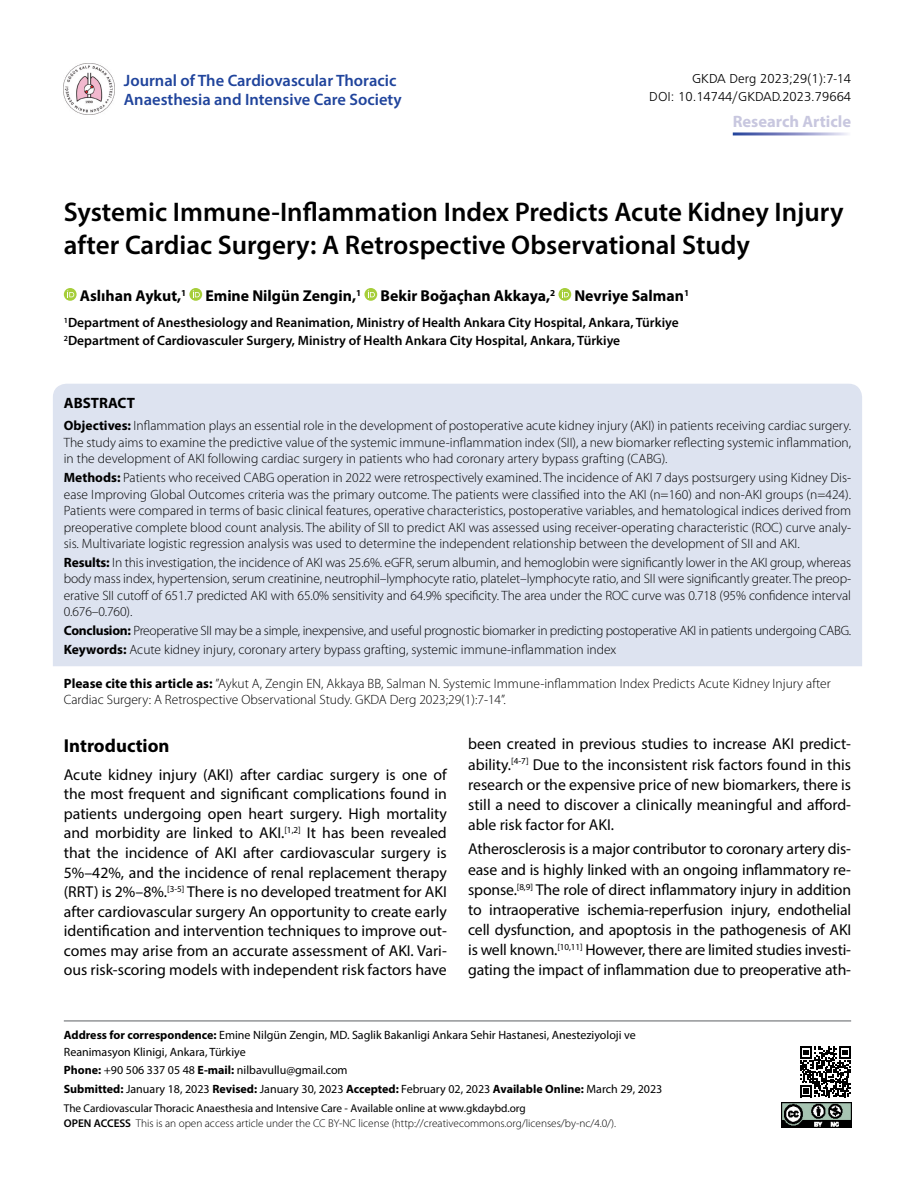
<style>
.page{position:relative;width:915px;height:1191px;background:#fff}
.page>*{position:absolute;margin:0;border:0;box-sizing:border-box;transform-origin:0 0}
.t1{font:600 27px/32.4px "Myriad Pro";color:#000}
.t2{font:700 18.75px "Myriad Pro";color:#000}
.t3{font:600 16.5px/19.5px "Myriad Pro";color:#20449c}
.t4{font:700 16.5px "Myriad Pro";color:#c8c7df}
.t5{font:15.75px/19.5px "Myriad Pro";color:#000;text-align:justify}
.t6{font:700 15.75px "Myriad Pro";color:#000}
.t7{font:700 15px "Myriad Pro";color:#000}
.t8{font:300 13.5px/16.5px "Myriad Pro";color:#000;text-align:justify}
.t9{font:300 13.5px/18.6px "Myriad Pro";letter-spacing:-.02em;color:#000}
.t10{font:600 13.5px/18px "Myriad Pro";color:#000}
.t11{font:13.5px/18px "Frugal Normal Tr";color:#000;text-align:right}
.t12{font:12px/16.5px "Myriad Pro";color:#000}
.t13{font:300 11.25px/15.6px "Myriad Pro";color:#000}
.s1{font-weight:700}
.s2{font-weight:400}
.s3{font-weight:600}
</style>
<div class="page">
<div style="left:53px;top:383px;width:809px;height:283px;background:#dde3f0"></div>
<svg style="left:64px;top:288px;width:13px;height:13px"></svg>
<svg style="left:67px;top:290px;width:7px;height:7px"></svg>
<svg style="left:189px;top:288px;width:13px;height:13px"></svg>
<svg style="left:193px;top:290px;width:7px;height:7px"></svg>
<svg style="left:364px;top:288px;width:13px;height:13px"></svg>
<svg style="left:368px;top:290px;width:7px;height:7px"></svg>
<svg style="left:558px;top:288px;width:13px;height:13px"></svg>
<svg style="left:561px;top:290px;width:7px;height:7px"></svg>
<hr style="left:64px;top:1020px;width:786px;height:1px;background:#939598">
<img style="left:781px;top:1102px;width:69px;height:25px">
<img style="left:64px;top:64px;width:51px;height:51px">
<svg style="left:800px;top:1046px;width:50px;height:51px"></svg>
<p class="t3" style="left:124px;top:70px;width:279px">Journal of The Cardiovascular Thoracic<br>Anaesthesia and Intensive Care Society</p>
<p class="t11" style="left:649px;top:69px;width:203px">GKDA Derg 2023;29(1):7-14<br>DOI: 10.14744/GKDAD.2023.79664</p>
<p class="t4" style="left:732px;top:111px;width:120px">Research Article</p>
<h1 class="t1" style="left:64px;top:195px;width:781px">Systemic Immune-Inflammation Index Predicts Acute Kidney Injury after Cardiac Surgery: A Retrospective Observational Study</h1>
<p class="t6" style="left:80px;top:285px;width:610px">Aslıhan Aykut,<sup>1</sup> Emine Nilgün Zengin,<sup>1</sup> Bekir Boğaçhan Akkaya,<sup>2</sup> Nevriye Salman<sup>1</sup></p>
<p class="t10" style="left:64px;top:313px;width:616px"><sup>1</sup>Department of Anesthesiology and Reanimation, Ministry of Health Ankara City Hospital, Ankara, Türkiye<br><sup>2</sup>Department of Cardiovasculer Surgery, Ministry of Health Ankara City Hospital, Ankara, Türkiye</p>
<p class="t7" style="left:64px;top:393px;width:73px">ABSTRACT</p>
<p class="t8" style="left:64px;top:418px;width:788px"><span class="s1">Objectives:</span> Inflammation plays an essential role in the development of postoperative acute kidney injury (AKI) in patients receiving cardiac surgery.<br>The study aims to examine the predictive value of the systemic immune-inflammation index (SII), a new biomarker reflecting systemic inflammation, in the development of AKI following cardiac surgery in patients who had coronary artery bypass grafting (CABG).</p>
<p class="t8" style="left:64px;top:469px;width:788px"><span class="s1">Methods:</span> Patients who received CABG operation in 2022 were retrospectively examined. The incidence of AKI 7 days postsurgery using Kidney Dis&shy;ease Improving Global Outcomes criteria was the primary outcome. The patients were classified into the AKI (n=160) and non-AKI groups (n=424).<br>Patients were compared in terms of basic clinical features, operative characteristics, postoperative variables, and hematological indices derived from preoperative complete blood count analysis. The ability of SII to predict AKI was assessed using receiver-operating characteristic (ROC) curve analy&shy;sis. Multivariate logistic regression analysis was used to determine the independent relationship between the development of SII and AKI.</p>
<p class="t8" style="left:64px;top:554px;width:788px"><span class="s1">Results:</span> In this investigation, the incidence of AKI was 25.6%. eGFR, serum albumin, and hemoglobin were significantly lower in the AKI group, whereas body mass index, hypertension, serum creatinine, neutrophil–lymphocyte ratio, platelet–lymphocyte ratio, and SII were significantly greater. The preop&shy;erative SII cutoff of 651.7 predicted AKI with 65.0% sensitivity and 64.9% specificity. The area under the ROC curve was 0.718 (95% confidence interval 0.676–0.760).</p>
<p class="t9" style="left:64px;top:621px;width:788px"><span class="s1">Conclusion:</span> Preoperative SII may be a simple, inexpensive, and useful prognostic biomarker in predicting postoperative AKI in patients undergoing CABG.<br><span class="s1">Keywords:</span> Acute kidney injury, coronary artery bypass grafting, systemic immune-inflammation index</p>
<p class="t8" style="left:64px;top:675px;width:768px"><span class="s1">Please cite this article as:</span> ”Aykut A, Zengin EN, Akkaya BB, Salman N. Systemic Immune-inflammation Index Predicts Acute Kidney Injury after<br>Cardiac Surgery: A Retrospective Observational Study. GKDA Derg 2023;29(1):7-14”.</p>
<h2 class="t2" style="left:64px;top:733px;width:107px">Introduction</h2>
<p class="t5" style="left:64px;top:764px;width:384px">Acute kidney injury (AKI) after cardiac surgery is one of the most frequent and significant complications found in patients undergoing open heart surgery. High mortality and morbidity are linked to AKI.<sup>[1,2]</sup> It has been revealed that the incidence of AKI after cardiovascular surgery is 5%–42%, and the incidence of renal replacement therapy (RRT) is 2%–8%.<sup>[3-5]</sup> There is no developed treatment for AKI after cardiovascular surgery An opportunity to create early identification and intervention techniques to improve out&shy;comes may arise from an accurate assessment of AKI. Vari&shy;ous risk-scoring models with independent risk factors have</p>
<p class="t5" style="left:468px;top:734px;width:384px;line-height:20.1px">been created in previous studies to increase AKI predict&shy;ability.<sup>[4-7]</sup> Due to the inconsistent risk factors found in this research or the expensive price of new biomarkers, there is still a need to discover a clinically meaningful and afford&shy;able risk factor for AKI.</p>
<p class="t5" style="left:468px;top:839px;width:384px;line-height:20.1px">Atherosclerosis is a major contributor to coronary artery dis&shy;ease and is highly linked with an ongoing inflammatory re&shy;sponse.<sup>[8,9]</sup> The role of direct inflammatory injury in addition to intraoperative ischemia-reperfusion injury, endothelial cell dysfunction, and apoptosis in the pathogenesis of AKI is well known.<sup>[10,11]</sup> However, there are limited studies investi&shy;gating the impact of inflammation due to preoperative ath-</p>
<p class="t12" style="left:64px;top:1026px;width:573px"><span class="s1">Address for correspondence:</span> Emine Nilgün Zengin, MD. Saglik Bakanligi Ankara Sehir Hastanesi, Anesteziyoloji ve<br>Reanimasyon Klinigi, Ankara, Türkiye</p>
<p class="t12" style="left:64px;top:1060px;width:600px;line-height:18.6px"><span class="s1">Phone:</span> +90 506 337 05 48 <span class="s1">E-mail:</span> nilbavullu@gmail.com<br><span class="s1">Submitted:</span> January 18, 2023 <span class="s1">Revised:</span> January 30, 2023 <span class="s1">Accepted:</span> February 02, 2023 <span class="s1">Available Online:</span> March 29, 2023</p>
<p class="t13" style="left:64px;top:1100px;width:553px"><span class="s2">The Cardiovascular Thoracic Anaesthesia and Intensive Care - Available online at www.gkdaybd.org<br></span><span class="s3">OPEN ACCESS</span> This is an open access article under the CC BY-NC license (http://creativecommons.org/licenses/by-nc/4.0/).</p>
</div>
